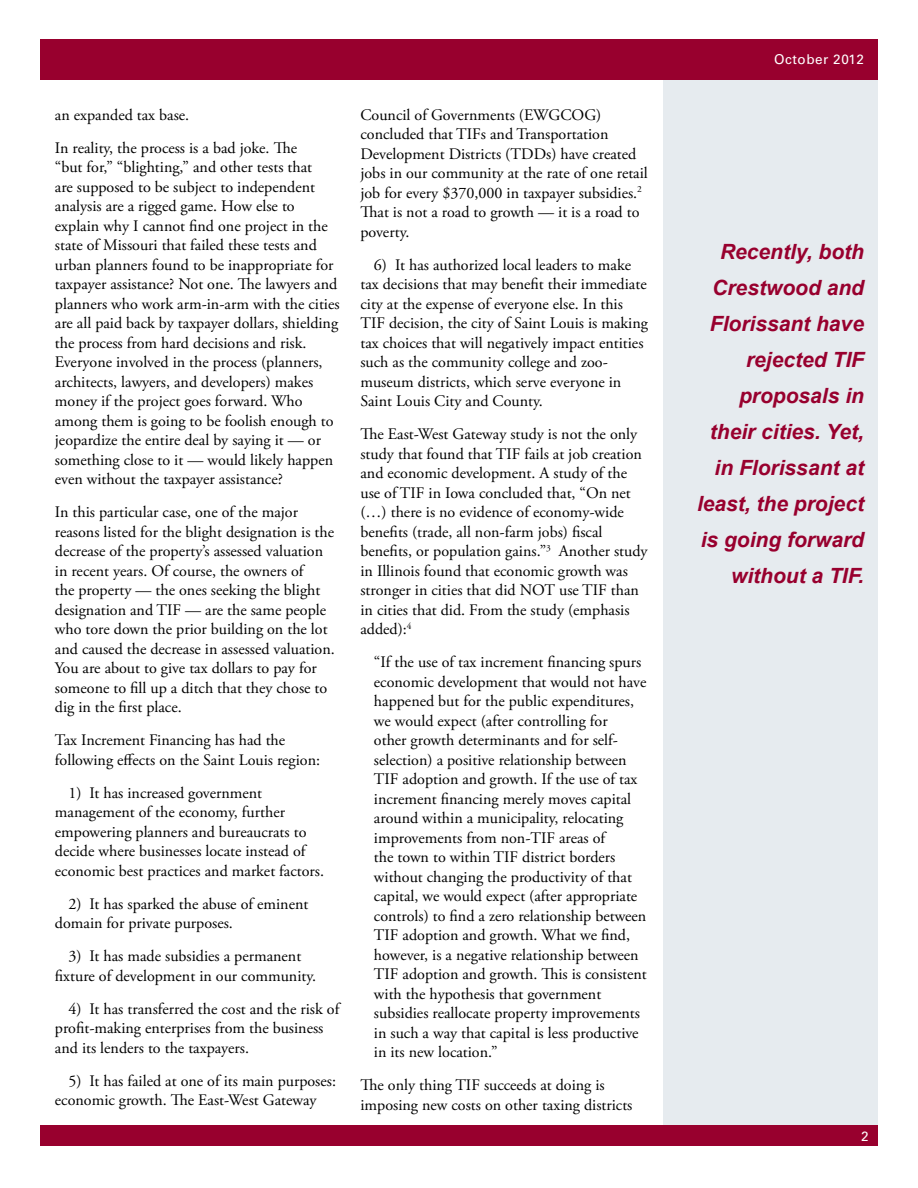
<style>
.page{position:relative;width:918px;height:1188px;background:#fff}
.page>*{position:absolute;margin:0;border:0;box-sizing:border-box;transform-origin:0 0}
.t1{font:italic 700 21px/36px "Arial";color:#98002e;text-align:right}
.t2{font:16.05px/19.5px "Adobe Garamond Pro";color:#000}
.t3{font:13.5px "Univers";letter-spacing:.04em;color:#fff}
</style>
<div class="page">
<div style="left:663px;top:79px;width:215px;height:1047px;background:#e6ebef"></div>
<div style="left:40px;top:39px;width:838px;height:40px;background:#98002e"></div>
<div style="left:40px;top:1126px;width:838px;height:20px;background:#98002e"></div>
<p class="t2" style="left:55px;top:99px;width:244px;line-height:33px">an expanded tax base.<br>In reality, the process is a bad joke. The</p>
<p class="t2" style="left:55px;top:158px;width:286px">“but for,” “blighting,” and other tests that<br>are supposed to be subject to independent analysis are a rigged game. How else to explain why I cannot find one project in the state of Missouri that failed these tests and urban planners found to be inappropriate for taxpayer assistance? Not one. The lawyers and planners who work arm-in-arm with the cities are all paid back by taxpayer dollars, shielding the process from hard decisions and risk.<br>Everyone involved in the process (planners, architects, lawyers, and developers) makes money if the project goes forward. Who among them is going to be foolish enough to jeopardize the entire deal by saying it — or something close to it — would likely happen even without the taxpayer assistance?</p>
<p class="t2" style="left:55px;top:503px;width:281px">In this particular case, one of the major reasons listed for the blight designation is the decrease of the property’s assessed valuation in recent years. Of course, the owners of<br>the property — the ones seeking the blight designation and TIF — are the same people who tore down the prior building on the lot and caused the decrease in assessed valuation.<br>You are about to give tax dollars to pay for someone to fill up a ditch that they chose to dig in the first place.</p>
<p class="t2" style="left:55px;top:731px;width:267px">Tax Increment Financing has had the following effects on the Saint Louis region:</p>
<p class="t2" style="left:55px;top:783px;width:271px;text-indent:13px">1) It has increased government management of the economy, further empowering planners and bureaucrats to decide where businesses locate instead of economic best practices and market factors.</p>
<p class="t2" style="left:55px;top:894px;width:255px;text-indent:13px">2) It has sparked the abuse of eminent domain for private purposes.</p>
<p class="t2" style="left:55px;top:947px;width:263px;text-align:center">3) It has made subsidies a permanent fixture of development in our community.</p>
<p class="t2" style="left:55px;top:999px;width:286px;text-indent:13px">4) It has transferred the cost and the risk of profit-making enterprises from the business and its lenders to the taxpayers.</p>
<p class="t2" style="left:55px;top:1071px;width:283px;text-indent:13px">5) It has failed at one of its main purposes: economic growth. The East-West Gateway</p>
<p class="t2" style="left:360px;top:105px;width:289px">Council of Governments (EWGCOG) concluded that TIFs and Transportation Development Districts (TDDs) have created jobs in our community at the rate of one retail job for every $370,000 in taxpayer subsidies.<sup>2<br></sup>That is not a road to growth — it is a road to poverty.</p>
<p class="t2" style="left:360px;top:255px;width:289px;text-indent:13px">6) It has authorized local leaders to make tax decisions that may benefit their immediate city at the expense of everyone else. In this TIF decision, the city of Saint Louis is making tax choices that will negatively impact entities such as the community college and zoo&shy;museum districts, which serve everyone in Saint Louis City and County.</p>
<p class="t2" style="left:360px;top:425px;width:289px">The East-West Gateway study is not the only study that found that TIF fails at job creation and economic development. A study of the use of TIF in Iowa concluded that, “On net (…) there is no evidence of economy-wide benefits (trade, all non-farm jobs) fiscal benefits, or population gains.”<sup>3</sup> Another study in Illinois found that economic growth was stronger in cities that did NOT use TIF than in cities that did. From the study (emphasis added):<sup>4</sup></p>
<p class="t2" style="left:374px;top:653px;width:274px">“If the use of tax increment financing spurs economic development that would not have happened but for the public expenditures, we would expect (after controlling for<br>other growth determinants and for self&shy;selection) a positive relationship between TIF adoption and growth. If the use of tax increment financing merely moves capital around within a municipality, relocating improvements from non-TIF areas of<br>the town to within TIF district borders without changing the productivity of that capital, we would expect (after appropriate controls) to find a zero relationship between TIF adoption and growth. What we find, however, is a negative relationship between TIF adoption and growth. This is consistent with the hypothesis that government subsidies reallocate property improvements in such a way that capital is less productive in its new location.”</p>
<p class="t2" style="left:360px;top:1076px;width:273px">The only thing TIF succeeds at doing is imposing new costs on other taxing districts</p>
<p class="t3" style="left:774px;top:51px;width:91px">October 2012</p>
<h1 class="t1" style="left:697px;top:235px;width:168px">Recently, both<br>Crestwood and<br>Florissant have rejected TIF proposals in their cities. Yet, in Florissant at least, the project is going forward without a TIF.</h1>
<p class="t3" style="left:861px;top:1128px;width:9px">2</p>
</div>
